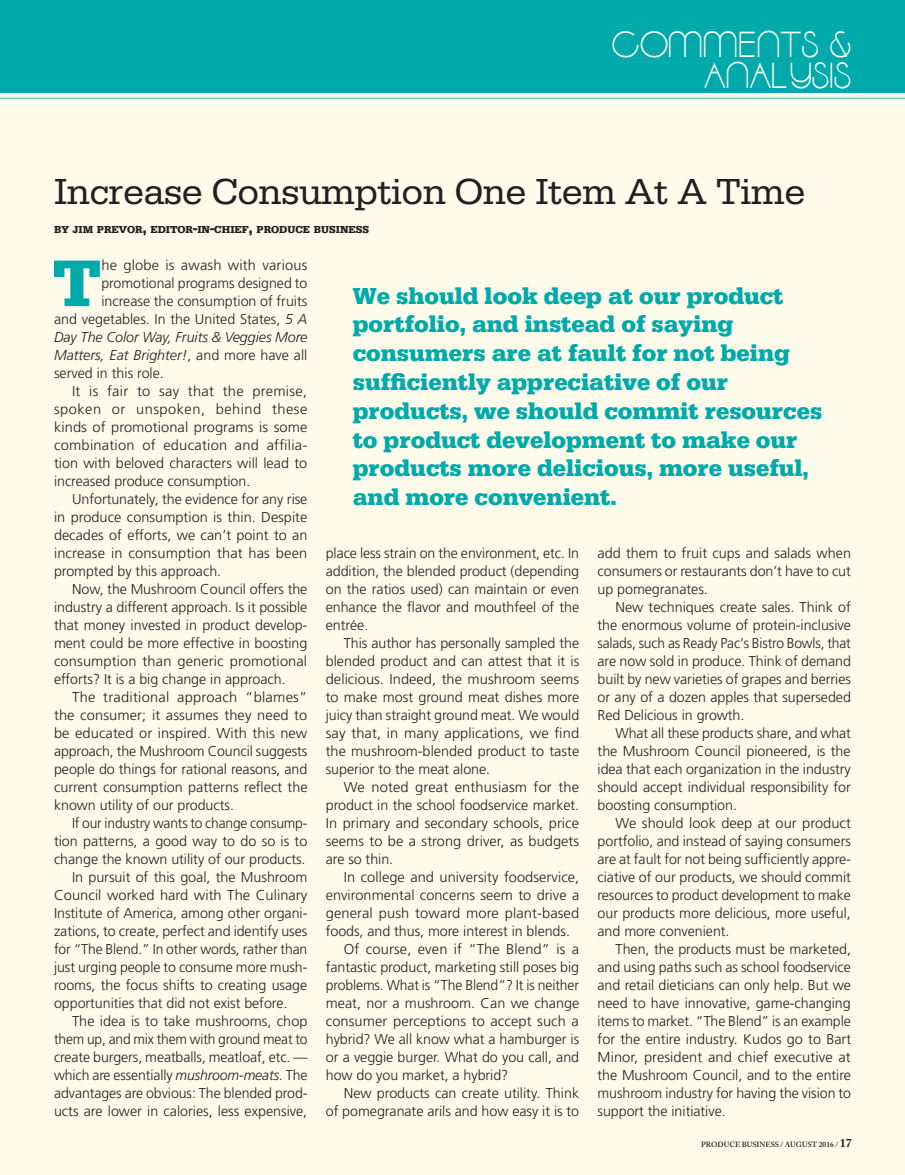
<style>
.page{position:relative;width:905px;height:1175px;background:#fff}
.page>*{position:absolute;margin:0;border:0;box-sizing:border-box;transform-origin:0 0}
.First_Paragraph{font:700 68.25px "Serifa D";color:#0aa}
.Headline{font:37.5px "Serifa D";color:#231f20}
.t1{font:36px/31.5px "Moonbeam";color:#fff;text-align:right}
.Callout{font:700 24px/28.8px "Serifa D";color:#0aa}
.Body{font:300 14.25px/18px "Frutiger";letter-spacing:-.005em;color:#231f20;text-align:justify}
.First_Paragraph-2{font:300 14.25px "Frutiger";color:#231f20}
.First_Paragraph-3{font:italic 300 14.25px "Frutiger";color:#231f20}
.Byline{font:700 10.5px "Serifa D";letter-spacing:-.005em;color:#231f20}
.t2{font:600 7.5px "Adobe Caslon Pro";color:#231f20}
.s1{font-size:15px}
.s2{font-style:italic}
.s3{font-style:normal}
.s4{font-weight:700;font-size:12px}
</style>
<div class="page">
<div style="left:0;top:0;width:904px;height:1174px;background:#fefbeb"></div>
<div style="left:0;top:0;width:904px;height:93px;background:#0aa"></div>
<hr style="left:0;top:98px;width:904px;height:1px;background:#7bcdce">
<h3 class="t1" style="left:612px;top:30px;width:240px">COMMENTS &amp;<br>ANALYSIS</h3>
<p class="Headline" style="left:54px;top:171px;width:752px">Increase Consumption One Item At A Time</p>
<p class="Byline" style="left:54px;top:223px;width:317px">BY JIM PREVOR<span class="s1">,</span> EDITOR<span class="s1">-</span>IN<span class="s1">-</span>CHIEF<span class="s1">,</span> PRODUCE BUSINESS</p>
<p class="First_Paragraph" style="left:52px;top:243px;width:50px">T</p>
<p class="First_Paragraph-2" style="left:101px;top:257px;width:208px">he globe is awash with various</p>
<p class="First_Paragraph-2" style="left:101px;top:275px;width:208px">promotional programs designed to</p>
<p class="First_Paragraph-2" style="left:101px;top:293px;width:207px">increase the consumption of fruits</p>
<p class="First_Paragraph-2" style="left:54px;top:311px;width:255px">and vegetables. In the United States, <span class="s2">5 A</span></p>
<p class="First_Paragraph-3" style="left:54px;top:329px;width:255px">Day The Color Way, Fruits &amp; Veggies More</p>
<p class="First_Paragraph-3" style="left:54px;top:347px;width:255px">Matters, Eat Brighter!<span class="s3">, and more have all</span></p>
<p class="First_Paragraph-2" style="left:54px;top:365px;width:111px">served in this role.</p>
<p class="Body" style="left:54px;top:382px;width:255px;text-indent:18px">It is fair to say that the premise, spoken or unspoken, behind these kinds of promotional programs is some combination of education and affilia&shy;tion with beloved characters will lead to increased produce consumption.</p>
<p class="Body" style="left:54px;top:490px;width:255px;text-indent:18px">Unfortunately, the evidence for any rise in produce consumption is thin. Despite decades of efforts, we can’t point to an increase in consumption that has been prompted by this approach.</p>
<p class="Body" style="left:54px;top:580px;width:255px;text-indent:18px">Now, the Mushroom Council offers the industry a different approach. Is it possible that money invested in product develop&shy;ment could be more effective in boosting consumption than generic promotional efforts? It is a big change in approach.</p>
<p class="Body" style="left:54px;top:688px;width:255px;text-indent:18px">The traditional approach “blames” the consumer; it assumes they need to be educated or inspired. With this new approach, the Mushroom Council suggests people do things for rational reasons, and current consumption patterns reflect the known utility of our products.</p>
<p class="Body" style="left:54px;top:814px;width:255px;text-indent:18px">If our industry wants to change consump&shy;tion patterns, a good way to do so is to change the known utility of our products.</p>
<p class="Body" style="left:54px;top:868px;width:255px;text-indent:18px">In pursuit of this goal, the Mushroom Council worked hard with The Culinary Institute of America, among other organi&shy;zations, to create, perfect and identify uses for “The Blend.” In other words, rather than just urging people to consume more mush&shy;rooms, the focus shifts to creating usage opportunities that did not exist before.</p>
<p class="Body" style="left:54px;top:1012px;width:255px;text-indent:18px">The idea is to take mushrooms, chop them up, and mix them with ground meat to create burgers, meatballs, meatloaf, etc. — which are essentially <span class="s2">mushroom-meats</span>. The advantages are obvious: The blended prod&shy;ucts are lower in calories, less expensive,</p>
<p class="Callout" style="left:353px;top:281px;width:471px">We should look deep at our product portfolio, and instead of saying consumers are at fault for not being sufficiently appreciative of our products, we should commit resources to product development to make our products more delicious, more useful, and more convenient.</p>
<p class="Body" style="left:326px;top:544px;width:255px">place less strain on the environment, etc. In addition, the blended product (depending on the ratios used) can maintain or even enhance the flavor and mouthfeel of the entrée.</p>
<p class="Body" style="left:326px;top:634px;width:255px;text-indent:18px">This author has personally sampled the blended product and can attest that it is delicious. Indeed, the mushroom seems to make most ground meat dishes more juicy than straight ground meat. We would say that, in many applications, we find the mushroom-blended product to taste superior to the meat alone.</p>
<p class="Body" style="left:326px;top:778px;width:255px;text-indent:18px">We noted great enthusiasm for the product in the school foodservice market.<br>In primary and secondary schools, price seems to be a strong driver, as budgets are so thin.</p>
<p class="Body" style="left:326px;top:868px;width:255px;text-indent:18px">In college and university foodservice, environmental concerns seem to drive a general push toward more plant-based foods, and thus, more interest in blends.</p>
<p class="Body" style="left:326px;top:940px;width:255px;text-indent:18px">Of course, even if “The Blend” is a fantastic product, marketing still poses big problems. What is “The Blend”? It is neither meat, nor a mushroom. Can we change consumer perceptions to accept such a hybrid? We all know what a hamburger is or a veggie burger. What do you call, and how do you market, a hybrid?</p>
<p class="Body" style="left:326px;top:1084px;width:255px;text-align:right">New products can create utility. Think<br>of pomegranate arils and how easy it is to</p>
<p class="Body" style="left:597px;top:544px;width:255px">add them to fruit cups and salads when consumers or restaurants don’t have to cut up pomegranates.</p>
<p class="Body" style="left:597px;top:598px;width:255px;text-indent:18px">New techniques create sales. Think of the enormous volume of protein-inclusive salads, such as Ready Pac’s Bistro Bowls, that are now sold in produce. Think of demand built by new varieties of grapes and berries or any of a dozen apples that superseded Red Delicious in growth.</p>
<p class="Body" style="left:597px;top:724px;width:255px;text-indent:18px">What all these products share, and what the Mushroom Council pioneered, is the idea that each organization in the industry should accept individual responsibility for boosting consumption.</p>
<p class="Body" style="left:597px;top:814px;width:255px;text-indent:18px">We should look deep at our product portfolio, and instead of saying consumers are at fault for not being sufficiently appre&shy;ciative of our products, we should commit resources to product development to make our products more delicious, more useful, and more convenient.</p>
<p class="Body" style="left:597px;top:940px;width:255px;text-indent:18px">Then, the products must be marketed, and using paths such as school foodservice and retail dieticians can only help. But we need to have innovative, game-changing items to market. “The Blend” is an example for the entire industry. Kudos go to Bart Minor, president and chief executive at the Mushroom Council, and to the entire mushroom industry for having the vision to support the initiative.</p>
<p class="t2" style="left:701px;top:1140px;width:152px">PRODUCE BUSINESS / AUGUST 2016 / <span class="s4">17</span></p>
</div>
